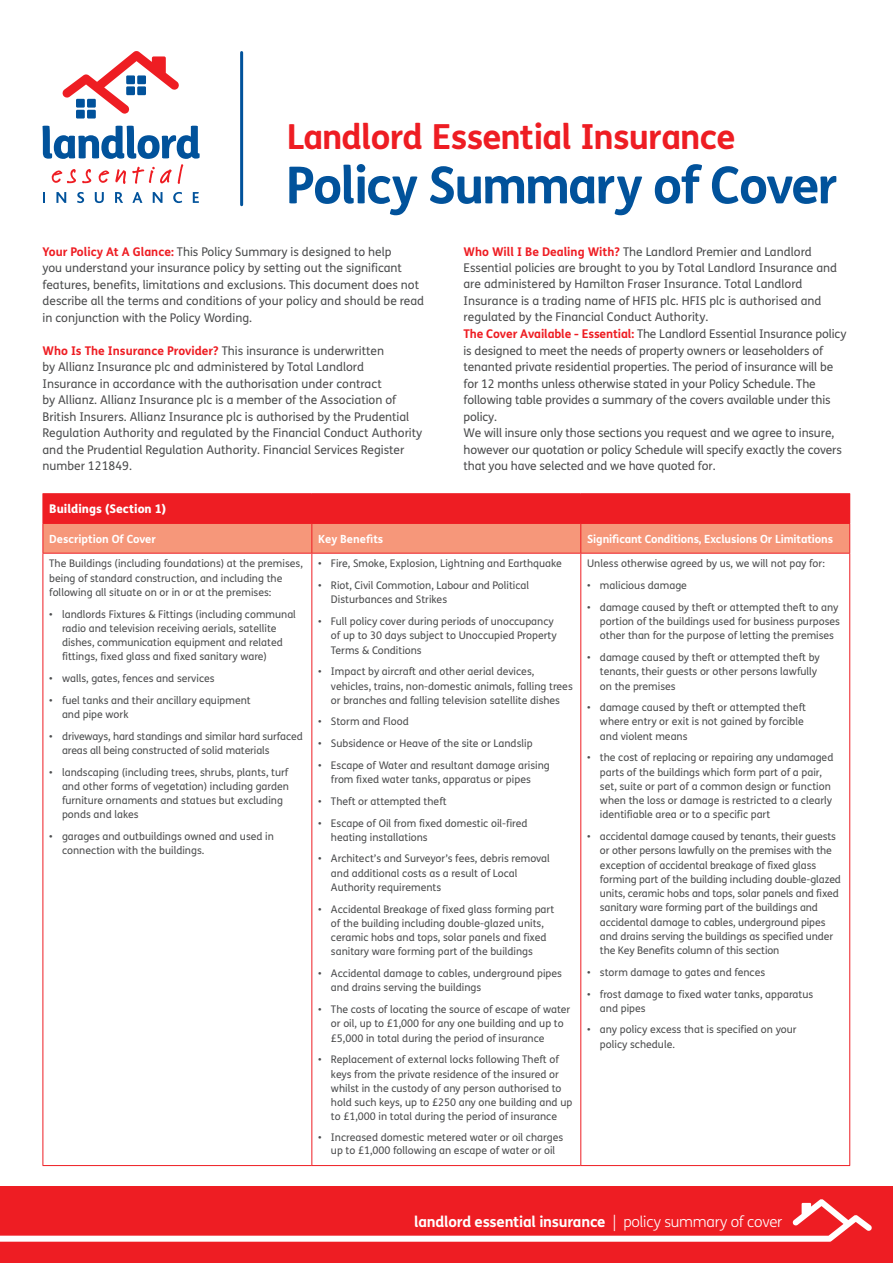
<style>
.page{position:relative;width:893px;height:1263px;background:#fff}
.page>*{position:absolute;margin:0;border:0;box-sizing:border-box;transform-origin:0 0}
.t1{font:700 51px "FS Me";letter-spacing:-.04em;color:#01529b}
.t2{font:700 34.5px "FS Me";letter-spacing:-.025em;color:#ee1d23}
.t3{font:700 15px "FS Me";letter-spacing:-.015em;color:#fff}
.t4{font:12px/16.5px "FS Me";color:#4b4c4d}
.t5{font:800 12px "FS Me";color:#fff}
.t6{font:700 11.25px "FS Me";letter-spacing:-.01em;color:#fff}
.t7{font:10.5px/14.2px "FS Me";color:#4b4c4d}
.s1{font-weight:700;color:#ee1d23}
.s2{font-weight:300}
</style>
<div class="page">
<div style="left:0;top:1186px;width:893px;height:77px;background:#ee1d23"></div>
<svg style="left:0;top:1199px;width:872px;height:43px"></svg>
<hr style="left:43px;top:493px;width:269px;height:1px;background:#ee1d23">
<hr style="left:312px;top:493px;width:269px;height:1px;background:#ee1d23">
<hr style="left:581px;top:493px;width:269px;height:1px;background:#ee1d23">
<svg style="left:43px;top:494px;width:807px;height:59px;background:#f1584d"></svg>
<hr style="left:43px;top:553px;width:269px;height:1px;background:#ee1d23">
<hr style="left:43px;top:554px;width:1px;height:611px;background:#ee1d23">
<hr style="left:312px;top:553px;width:269px;height:1px;background:#ee1d23">
<hr style="left:311px;top:554px;width:1px;height:611px;background:#ee1d23">
<hr style="left:581px;top:553px;width:269px;height:1px;background:#ee1d23">
<hr style="left:580px;top:554px;width:1px;height:611px;background:#ee1d23">
<hr style="left:849px;top:554px;width:1px;height:611px;background:#ee1d23">
<hr style="left:43px;top:1165px;width:269px;height:1px;background:#ee1d23">
<hr style="left:312px;top:1165px;width:269px;height:1px;background:#ee1d23">
<hr style="left:581px;top:1165px;width:269px;height:1px;background:#ee1d23">
<svg style="left:43px;top:192px;width:2px;height:11px"></svg>
<svg style="left:56px;top:192px;width:10px;height:11px"></svg>
<svg style="left:77px;top:192px;width:7px;height:11px"></svg>
<svg style="left:95px;top:192px;width:9px;height:11px"></svg>
<svg style="left:115px;top:192px;width:8px;height:11px"></svg>
<svg style="left:132px;top:192px;width:10px;height:11px"></svg>
<svg style="left:153px;top:192px;width:9px;height:11px"></svg>
<svg style="left:173px;top:192px;width:9px;height:11px"></svg>
<svg style="left:193px;top:192px;width:6px;height:11px"></svg>
<svg style="left:42px;top:126px;width:158px;height:58px"></svg>
<div style="left:76px;top:110px;width:9px;height:9px;background:#01529b"></div>
<div style="left:87px;top:110px;width:9px;height:9px;background:#01529b"></div>
<svg style="left:62px;top:51px;width:117px;height:63px"></svg>
<hr style="left:240px;top:53px;width:3px;height:152px;background:#01529b">
<p class="t2" style="left:287px;top:110px;width:451px">Landlord Essential Insurance</p>
<p class="t1" style="left:286px;top:146px;width:553px">Policy Summary of Cover</p>
<p class="t4" style="left:43px;top:243px;width:383px"><span class="s1">Your Policy At A Glance:</span> This Policy Summary is designed to help<br>you understand your insurance policy by setting out the significant features, benefits, limitations and exclusions. This document does not describe all the terms and conditions of your policy and should be read in conjunction with the Policy Wording.</p>
<p class="t4" style="left:43px;top:342px;width:381px"><span class="s1">Who Is The Insurance Provider?</span> This insurance is underwritten<br>by Allianz Insurance plc and administered by Total Landlord<br>Insurance in accordance with the authorisation under contract<br>by Allianz. Allianz Insurance plc is a member of the Association of British Insurers. Allianz Insurance plc is authorised by the Prudential Regulation Authority and regulated by the Financial Conduct Authority and the Prudential Regulation Authority. Financial Services Register number 121849.</p>
<p class="t4" style="left:463px;top:243px;width:384px"><span class="s1">Who Will I Be Dealing With?</span> The Landlord Premier and Landlord Essential policies are brought to you by Total Landlord Insurance and are administered by Hamilton Fraser Insurance. Total Landlord Insurance is a trading name of HFIS plc. HFIS plc is authorised and regulated by the Financial Conduct Authority.<br><span class="s1">The Cover Available - Essential:</span> The Landlord Essential Insurance policy is designed to meet the needs of property owners or leaseholders of tenanted private residential properties. The period of insurance will be for 12 months unless otherwise stated in your Policy Schedule. The following table provides a summary of the covers available under this policy.<br>We will insure only those sections you request and we agree to insure, however our quotation or policy Schedule will specify exactly the covers that you have selected and we have quoted for.</p>
<p class="t5" style="left:49px;top:499px;width:118px">Buildings (Section 1)</p>
<p class="t6" style="left:49px;top:530px;width:108px">Description Of Cover</p>
<p class="t6" style="left:318px;top:530px;width:67px">Key Benefits</p>
<p class="t6" style="left:587px;top:530px;width:247px">Significant Conditions, Exclusions Or Limitations</p>
<p class="t7" style="left:49px;top:556px;width:255px">The Buildings (including foundations) at the premises, being of standard construction, and including the following all situate on or in or at the premises:</p>
<p class="t7" style="left:62px;top:607px;width:235px;text-indent:-13px">• landlords Fixtures &amp; Fittings (including communal radio and television receiving aerials, satellite dishes, communication equipment and related fittings, fixed glass and fixed sanitary ware)</p>
<p class="t7" style="left:49px;top:671px;width:167px">• walls, gates, fences and services</p>
<p class="t7" style="left:62px;top:693px;width:190px;text-indent:-13px">• fuel tanks and their ancillary equipment and pipe work</p>
<p class="t7" style="left:62px;top:729px;width:242px;text-indent:-13px">• driveways, hard standings and similar hard surfaced areas all being constructed of solid materials</p>
<p class="t7" style="left:62px;top:765px;width:229px;text-indent:-13px">• landscaping (including trees, shrubs, plants, turf and other forms of vegetation) including garden furniture ornaments and statues but excluding ponds and lakes</p>
<p class="t7" style="left:62px;top:829px;width:213px;text-indent:-13px">• garages and outbuildings owned and used in connection with the buildings.</p>
<p class="t7" style="left:318px;top:556px;width:245px">• Fire, Smoke, Explosion, Lightning and Earthquake</p>
<p class="t7" style="left:331px;top:578px;width:200px;text-indent:-13px">• Riot, Civil Commotion, Labour and Political<br>Disturbances and Strikes</p>
<p class="t7" style="left:331px;top:614px;width:227px;text-indent:-13px">• Full policy cover during periods of unoccupancy of up to 30 days subject to Unoccupied Property<br>Terms &amp; Conditions</p>
<p class="t7" style="left:331px;top:664px;width:243px;text-indent:-13px">• Impact by aircraft and other aerial devices, vehicles, trains, non-domestic animals, falling trees or branches and falling television satellite dishes</p>
<p class="t7" style="left:318px;top:714px;width:92px">• Storm and Flood</p>
<p class="t7" style="left:318px;top:736px;width:216px">• Subsidence or Heave of the site or Landslip</p>
<p class="t7" style="left:318px;top:758px;width:233px;text-align:center">• Escape of Water and resultant damage arising from fixed water tanks, apparatus or pipes</p>
<p class="t7" style="left:318px;top:794px;width:130px">• Theft or attempted theft</p>
<p class="t7" style="left:331px;top:815px;width:198px;text-indent:-13px">• Escape of Oil from fixed domestic oil-fired heating installations</p>
<p class="t7" style="left:331px;top:851px;width:220px;text-indent:-13px">• Architect’s and Surveyor’s fees, debris removal and additional costs as a result of Local<br>Authority requirements</p>
<p class="t7" style="left:331px;top:902px;width:225px;text-indent:-13px">• Accidental Breakage of fixed glass forming part of the building including double-glazed units, ceramic hobs and tops, solar panels and fixed sanitary ware forming part of the buildings</p>
<p class="t7" style="left:331px;top:966px;width:233px;text-indent:-13px">• Accidental damage to cables, underground pipes and drains serving the buildings</p>
<p class="t7" style="left:331px;top:1002px;width:241px;text-indent:-13px">• The costs of locating the source of escape of water or oil, up to £1,000 for any one building and up to £5,000 in total during the period of insurance</p>
<p class="t7" style="left:331px;top:1052px;width:243px;text-indent:-13px">• Replacement of external locks following Theft of keys from the private residence of the insured or whilst in the custody of any person authorised to hold such keys, up to £250 any one building and up to £1,000 in total during the period of insurance</p>
<p class="t7" style="left:318px;top:1130px;width:246px;line-height:13.8px;text-align:center">• Increased domestic metered water or oil charges up to £1,000 following an escape of water or oil</p>
<p class="t7" style="left:587px;top:556px;width:239px">Unless otherwise agreed by us, we will not pay for:</p>
<p class="t7" style="left:587px;top:578px;width:101px">• malicious damage</p>
<p class="t7" style="left:600px;top:600px;width:242px;text-indent:-13px">• damage caused by theft or attempted theft to any portion of the buildings used for business purposes other than for the purpose of letting the premises</p>
<p class="t7" style="left:600px;top:650px;width:221px;text-indent:-13px">• damage caused by theft or attempted theft by tenants, their guests or other persons lawfully on the premises</p>
<p class="t7" style="left:600px;top:700px;width:208px;text-indent:-13px">• damage caused by theft or attempted theft where entry or exit is not gained by forcible and violent means</p>
<p class="t7" style="left:600px;top:750px;width:235px;text-indent:-13px">• the cost of replacing or repairing any undamaged parts of the buildings which form part of a pair, set, suite or part of a common design or function when the loss or damage is restricted to a clearly identifiable area or to a specific part</p>
<p class="t7" style="left:600px;top:829px;width:243px;text-indent:-13px">• accidental damage caused by tenants, their guests or other persons lawfully on the premises with the exception of accidental breakage of fixed glass forming part of the building including double-glazed units, ceramic hobs and tops, solar panels and fixed sanitary ware forming part of the buildings and accidental damage to cables, underground pipes and drains serving the buildings as specified under the Key Benefits column of this section</p>
<p class="t7" style="left:587px;top:965px;width:180px">• storm damage to gates and fences</p>
<p class="t7" style="left:600px;top:986px;width:215px;text-indent:-13px">• frost damage to fixed water tanks, apparatus and pipes</p>
<p class="t7" style="left:600px;top:1022px;width:198px;text-indent:-13px">• any policy excess that is specified on your policy schedule.</p>
<p class="t3" style="left:414px;top:1210px;width:370px">landlord essential insurance <span class="s2">| policy summary of cover</span></p>
</div>
